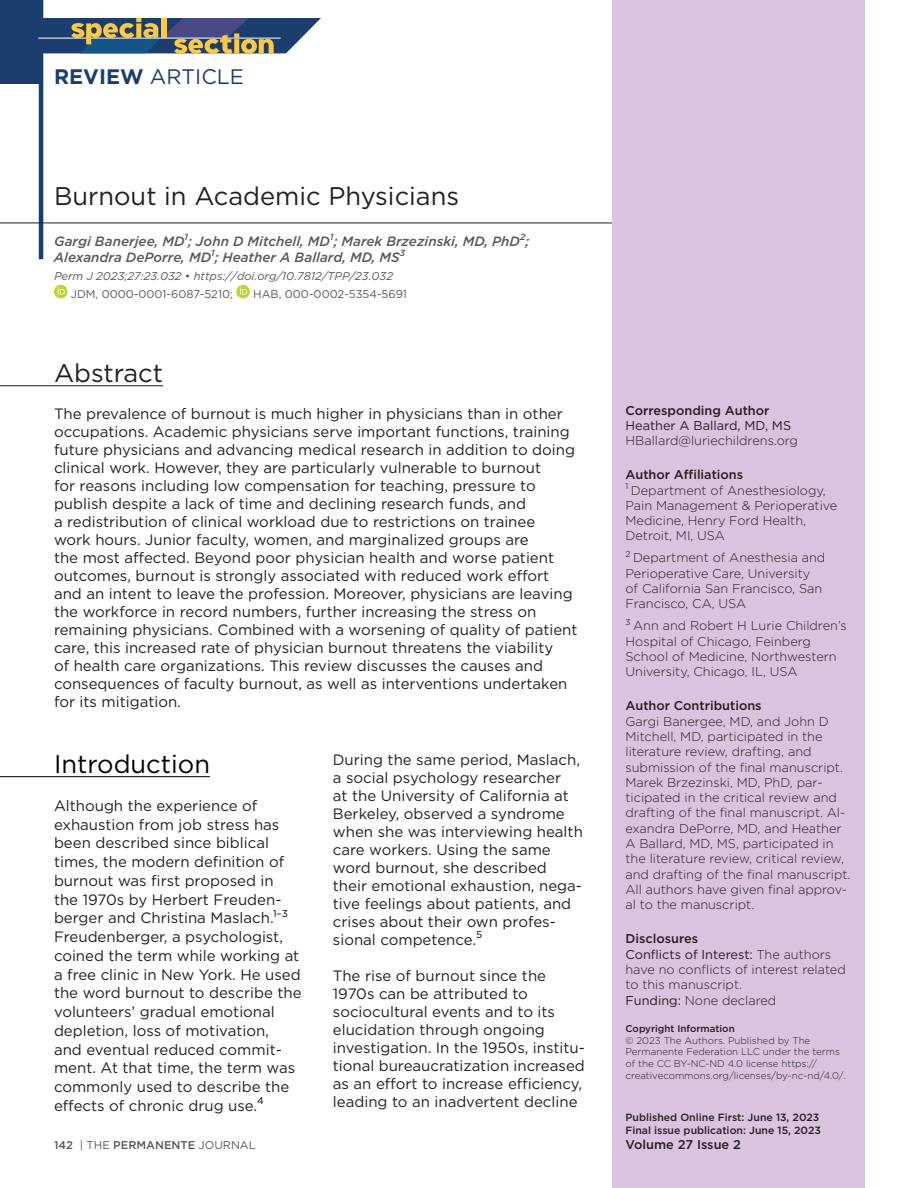
<style>
.page{position:relative;width:918px;height:1188px;background:#fff}
.page>*{position:absolute;margin:0;border:0;box-sizing:border-box;transform-origin:0 0}
.t1{font:25.5px "Gotham";color:#231f20}
.t2{font:25.5px "Gotham";color:#000}
.t3{font:21px "Gotham";color:#1b3e6f}
.t4{font:15px/18px "Gotham";color:#231f20}
.t5{font:italic 500 13.5px/16.2px "Gotham";color:#58595b}
.t6{font:300 12.75px/15.3px "Gotham";color:#231f20}
.t7{font:500 12.75px "Gotham";color:#231f20}
.t8{font:12.75px "Gotham";color:#231f20}
.t9{font:italic 11.25px "Gotham";color:#57585a}
.t10{font:11.25px "Gotham";color:#58595b}
.t11{font:500 11.25px "Gotham";color:#57585a}
.t12{font:500 10.5px/12.6px "Gotham";color:#231f20}
.t13{font:9.9px "Gotham";color:#000}
.t14{font:300 9.75px/11.7px "Gotham";color:#231f20}
.t15{font:500 9.75px "Gotham";color:#231f20}
.t16{font:300 8.4px "Gotham";color:#000}
.s1{font-weight:700}
.s2{font-weight:500}
.s3{font-weight:400}
</style>
<div class="page">
<hr style="left:39px;top:0;width:4px;height:259px;background:#163d6f">
<div style="left:0;top:0;width:43px;height:84px;background:#1b3e6f"></div>
<svg style="left:38px;top:18px;width:283px;height:36px;background:#5f6d78"></svg>
<div style="left:161px;top:18px;width:5px;height:20px;background:#ffca40"></div>
<hr style="left:0;top:223px;width:612px;height:1px;background:#231f20">
<svg style="left:54px;top:285px;width:14px;height:13px"></svg>
<svg style="left:236px;top:285px;width:14px;height:13px"></svg>
<hr style="left:0;top:386px;width:163px;height:1px;background:#231f20">
<div style="left:612px;top:0;width:252px;height:1188px;background:#dac3df"></div>
<hr style="left:0;top:776px;width:210px;height:1px;background:#000">
<h2 class="t3" style="left:54px;top:63px;width:191px"><span class="s1">REVIEW</span> ARTICLE</h2>
<h1 class="t1" style="left:54px;top:179px;width:407px">Burnout in Academic Physicians</h1>
<p class="t5" style="left:54px;top:233px;width:477px">Gargi Banerjee, MD<sup>1</sup>; John D Mitchell, MD<sup>1</sup>; Marek Brzezinski, MD, PhD<sup>2</sup>;<br>Alexandra DePorre, MD<sup>1</sup>; Heather A Ballard, MD, MS<sup>3</sup></p>
<p class="t9" style="left:54px;top:270px;width:341px">Perm J 2023;27:23.032 • https://doi.org/10.7812/TPP/23.032</p>
<p class="t10" style="left:71px;top:287px;width:164px">JDM, 0000-0001-6087-5210;</p>
<p class="t10" style="left:253px;top:287px;width:155px">HAB, 000-0002-5354-5691</p>
<h1 class="t1" style="left:54px;top:357px;width:111px">Abstract</h1>
<p class="t4" style="left:54px;top:405px;width:525px">The prevalence of burnout is much higher in physicians than in other occupations. Academic physicians serve important functions, training future physicians and advancing medical research in addition to doing clinical work. However, they are particularly vulnerable to burnout<br>for reasons including low compensation for teaching, pressure to publish despite a lack of time and declining research funds, and<br>a redistribution of clinical workload due to restrictions on trainee<br>work hours. Junior faculty, women, and marginalized groups are<br>the most affected. Beyond poor physician health and worse patient outcomes, burnout is strongly associated with reduced work effort and an intent to leave the profession. Moreover, physicians are leaving the workforce in record numbers, further increasing the stress on remaining physicians. Combined with a worsening of quality of patient care, this increased rate of physician burnout threatens the viability<br>of health care organizations. This review discusses the causes and consequences of faculty burnout, as well as interventions undertaken for its mitigation.</p>
<p class="t7" style="left:626px;top:402px;width:146px">Corresponding Author</p>
<p class="t8" style="left:626px;top:417px;width:167px">Heather A Ballard, MD, MS</p>
<p class="t6" style="left:626px;top:433px;width:174px">HBallard@luriechildrens.org</p>
<p class="t7" style="left:626px;top:466px;width:119px">Author Affiliations</p>
<p class="t16" style="left:626px;top:480px;width:4px">1</p>
<p class="t6" style="left:625px;top:482px;width:213px;text-indent:5px">Department of Anesthesiology,<br>Pain Management &amp; Perioperative<br>Medicine, Henry Ford Health,<br>Detroit, MI, USA</p>
<p class="t16" style="left:626px;top:548px;width:6px">2</p>
<p class="t6" style="left:626px;top:550px;width:201px;text-indent:8px">Department of Anesthesia and<br>Perioperative Care, University of California San Francisco, San<br>Francisco, CA, USA</p>
<p class="t16" style="left:626px;top:616px;width:7px">3</p>
<p class="t6" style="left:626px;top:618px;width:223px;text-indent:8px">Ann and Robert H Lurie Children’s<br>Hospital of Chicago, Feinberg<br>School of Medicine, Northwestern<br>University, Chicago, IL, USA</p>
<p class="t7" style="left:626px;top:698px;width:138px">Author Contributions</p>
<p class="t6" style="left:626px;top:713px;width:226px">Gargi Banergee, MD, and John D Mitchell, MD, participated in the literature review, drafting, and submission of the final manuscript.<br>Marek Brzezinski, MD, PhD, par&shy;ticipated in the critical review and drafting of the final manuscript. Al&shy;exandra DePorre, MD, and Heather A Ballard, MD, MS, participated in the literature review, critical review, and drafting of the final manuscript.<br>All authors have given final approv&shy;al to the manuscript.</p>
<p class="t6" style="left:626px;top:931px;width:222px"><span class="s2">Disclosures<br></span><span class="s3">Conflicts of Interest:</span> The authors have no conflicts of interest related to this manuscript.<br><span class="s3">Funding:</span> None declared</p>
<p class="t15" style="left:626px;top:1022px;width:111px">Copyright Information</p>
<p class="t14" style="left:626px;top:1034px;width:222px">© 2023 The Authors. Published by The Permanente Federation LLC under the terms of the CC BY-NC-ND 4.0 license https:// creativecommons.org/licenses/by-nc-nd/4.0/.</p>
<p class="t12" style="left:626px;top:1111px;width:197px">Published Online First: June 13, 2023<br>Final issue publication: June 15, 2023</p>
<p class="t7" style="left:626px;top:1136px;width:117px">Volume 27 Issue 2</p>
<p class="t4" style="left:333px;top:750px;width:251px">During the same period, Maslach, a social psychology researcher<br>at the University of California at<br>Berkeley, observed a syndrome when she was interviewing health care workers. Using the same word burnout, she described their emotional exhaustion, nega&shy;tive feelings about patients, and crises about their own profes&shy;sional competence.<sup>5</sup></p>
<p class="t4" style="left:333px;top:966px;width:253px">The rise of burnout since the<br>1970s can be attributed to sociocultural events and to its elucidation through ongoing investigation. In the 1950s, institu&shy;tional bureaucratization increased as an effort to increase efficiency, leading to an inadvertent decline</p>
<h1 class="t2" style="left:54px;top:748px;width:158px">Introduction</h1>
<p class="t4" style="left:54px;top:796px;width:232px;line-height:18.8px">Although the experience of exhaustion from job stress has been described since biblical times, the modern definition of burnout was first proposed in the 1970s by Herbert Freuden&shy;berger and Christina Maslach.</p>
<p class="t13" style="left:273px;top:907px;width:16px">1–3</p>
<p class="t4" style="left:54px;top:927px;width:249px;line-height:18.8px">Freudenberger, a psychologist, coined the term while working at a free clinic in New York. He used the word burnout to describe the volunteers’ gradual emotional depletion, loss of motivation,<br>and eventual reduced commit&shy;ment. At that time, the term was commonly used to describe the effects of chronic drug use.<sup>4</sup></p>
<p class="t11" style="left:54px;top:1138px;width:203px">142 <span class="s3">| THE</span> PERMANENTE <span class="s3">JOURNAL</span></p>
</div>
